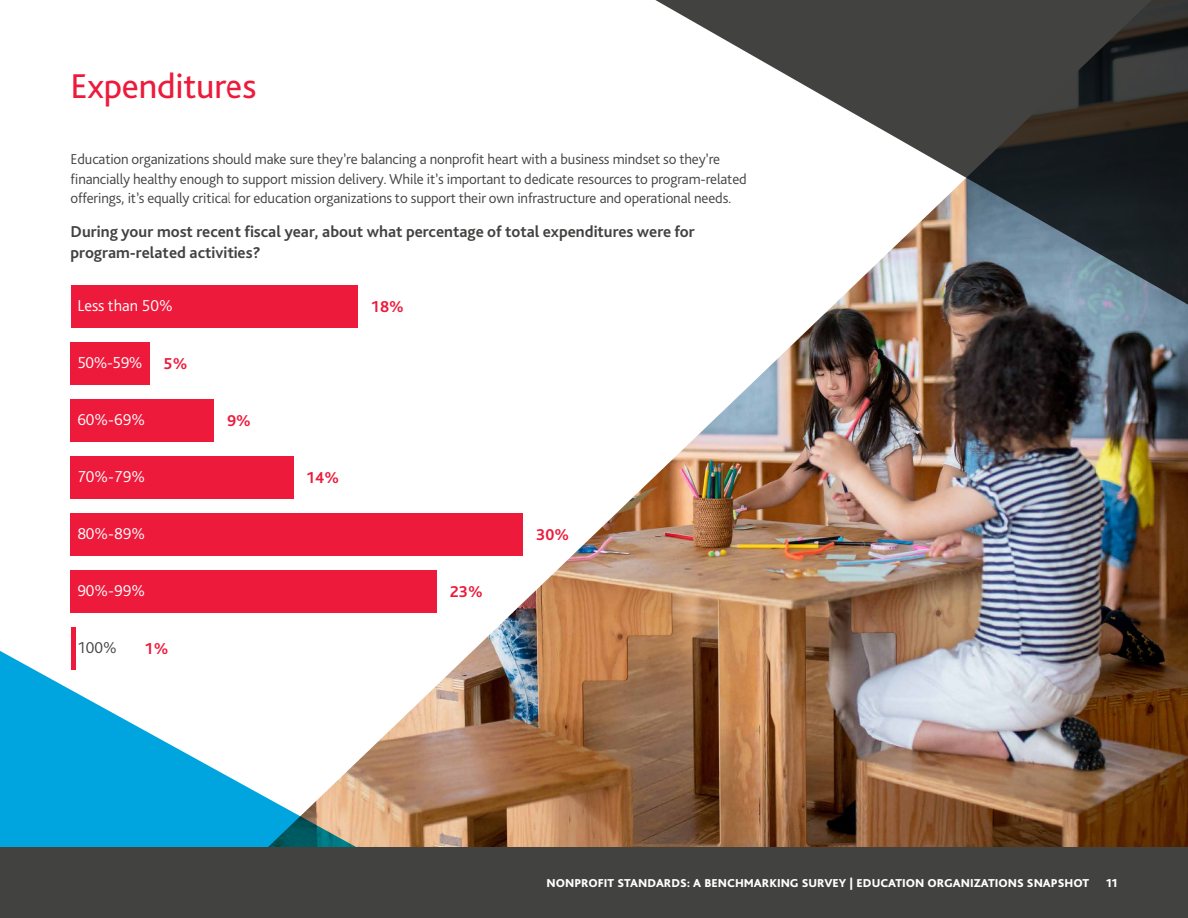
<style>
.page{position:relative;width:1188px;height:918px;background:#fff}
.page>*{position:absolute;margin:0;border:0;box-sizing:border-box;transform-origin:0 0}
.t1{font:36px "Bliss Pro";letter-spacing:-.005em;color:#ed1a3b}
.t2{font:700 16.5px/21px "Bliss Pro";color:#424241}
.t3{font:300 16.5px "Bliss Pro";color:#fff}
.t4{font:700 16.5px "Bliss Pro";letter-spacing:.01em;color:#ed1a3b}
.t5{font:300 16.5px "Bliss Pro";color:#424241}
.t6{font:300 15px/19.5px "Bliss Pro";letter-spacing:-.01em;color:#424241}
.t7{font:800 12px "Bliss Pro";color:#fff}
</style>
<div class="page">
<div style="left:71px;top:627px;width:5px;height:43px;background:#ed1a3b"></div>
<div style="left:71px;top:570px;width:366px;height:43px;background:#ed1a3b"></div>
<div style="left:71px;top:513px;width:452px;height:43px;background:#ed1a3b"></div>
<div style="left:71px;top:456px;width:223px;height:43px;background:#ed1a3b"></div>
<div style="left:71px;top:399px;width:143px;height:43px;background:#ed1a3b"></div>
<div style="left:71px;top:342px;width:79px;height:43px;background:#ed1a3b"></div>
<div style="left:71px;top:285px;width:286px;height:42px;background:#ed1a3b"></div>
<svg style="left:0;top:651px;width:241px;height:196px;fill:#00a4df"></svg>
<img style="left:241px;top:0;width:947px;height:847px">
<div style="left:0;top:847px;width:1188px;height:71px;background:#424241"></div>
<h1 class="t1" style="left:71px;top:64px;width:187px">Expenditures</h1>
<p class="t6" style="left:71px;top:149px;width:678px">Education organizations should make sure they’re balancing a nonprofit heart with a business mindset so they’re financially healthy enough to support mission delivery. While it’s important to dedicate resources to program-related offerings, it’s equally critical for education organizations to support their own infrastructure and operational needs.</p>
<p class="t2" style="left:71px;top:221px;width:626px">During your most recent fiscal year, about what percentage of total expenditures were for program-related activities?</p>
<p class="t3" style="left:77px;top:296px;width:97px">Less than 50%</p>
<p class="t4" style="left:371px;top:296px;width:34px">18%</p>
<p class="t3" style="left:77px;top:353px;width:67px">50%-59%</p>
<p class="t3" style="left:77px;top:410px;width:69px">60%-69%</p>
<p class="t3" style="left:77px;top:467px;width:69px">70%-79%</p>
<p class="t3" style="left:77px;top:524px;width:69px">80%-89%</p>
<p class="t3" style="left:77px;top:581px;width:69px">90%-99%</p>
<p class="t4" style="left:164px;top:354px;width:25px">5%</p>
<p class="t5" style="left:77px;top:638px;width:41px">100%</p>
<p class="t4" style="left:145px;top:638px;width:25px">1%</p>
<p class="t4" style="left:227px;top:410px;width:25px">9%</p>
<p class="t4" style="left:306px;top:468px;width:34px">14%</p>
<p class="t4" style="left:450px;top:582px;width:34px">23%</p>
<p class="t4" style="left:536px;top:524px;width:34px">30%</p>
<p class="t7" style="left:547px;top:876px;width:544px">NONPROFIT STANDARDS: A BENCHMARKING SURVEY | EDUCATION ORGANIZATIONS SNAPSHOT</p>
<p class="t7" style="left:1106px;top:876px;width:13px">11</p>
</div>
